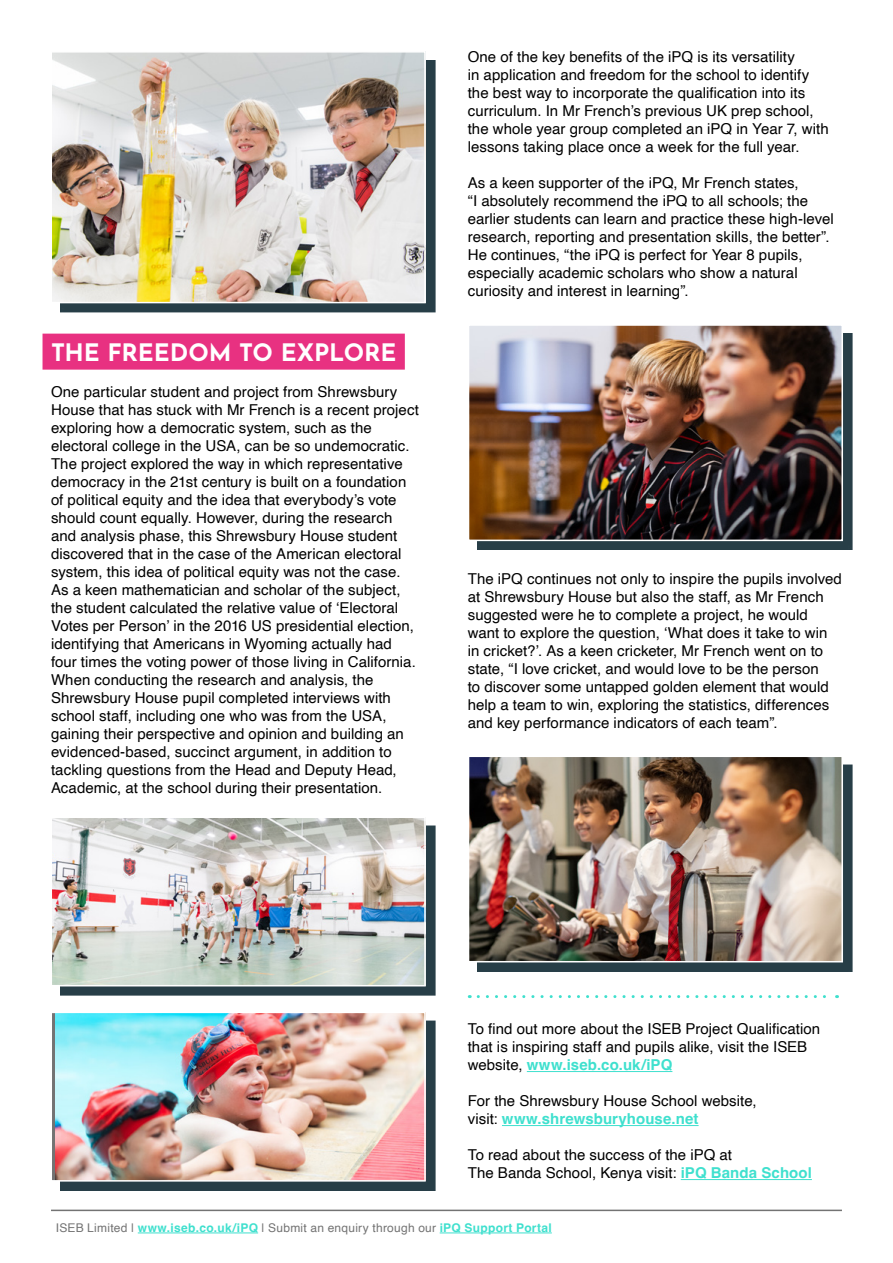
<style>
.page{position:relative;width:893px;height:1263px;background:#fff}
.page>*{position:absolute;margin:0;border:0;box-sizing:border-box;transform-origin:0 0}
.t1{font:700 24px "Josefin Sans";letter-spacing:-.005em;color:#fff}
.t2{font:15px/18px "Helvetica";letter-spacing:.005em;color:#000}
.t3{font:12px "Helvetica";letter-spacing:.02em;color:#737373}
.s1{font-weight:700;color:#3fe0ce}
</style>
<div class="page">
<hr style="left:138px;top:1232px;width:120px;height:1px;background:#3fe0ce">
<hr style="left:440px;top:1232px;width:112px;height:1px;background:#3fe0ce">
<hr style="left:527px;top:1071px;width:145px;height:1px;background:#3fe0ce">
<hr style="left:502px;top:1125px;width:197px;height:1px;background:#3fe0ce">
<hr style="left:681px;top:1179px;width:131px;height:1px;background:#3fe0ce">
<svg style="left:478px;top:995px;width:359px;height:3px"></svg>
<div style="left:43px;top:334px;width:362px;height:36px;background:#e83181"></div>
<div style="left:60px;top:60px;width:375px;height:253px;background:#273e47"></div>
<img style="left:53px;top:54px;width:370px;height:246px">
<div style="left:50px;top:51px;width:376px;height:252px;border:2px solid #fff"></div>
<hr style="left:51px;top:1209px;width:791px;height:2px;background:#737373">
<div style="left:60px;top:826px;width:375px;height:170px;background:#273e47"></div>
<img style="left:53px;top:819px;width:370px;height:164px">
<div style="left:50px;top:816px;width:376px;height:170px;border:2px solid #fff"></div>
<div style="left:60px;top:1021px;width:375px;height:170px;background:#273e47"></div>
<img style="left:56px;top:1014px;width:367px;height:164px">
<div style="left:50px;top:1011px;width:376px;height:170px;border:2px solid #fff"></div>
<div style="left:477px;top:333px;width:376px;height:217px;background:#273e47"></div>
<img style="left:471px;top:327px;width:369px;height:211px">
<div style="left:468px;top:324px;width:375px;height:217px;border:2px solid #fff"></div>
<div style="left:477px;top:765px;width:376px;height:207px;background:#273e47"></div>
<img style="left:471px;top:758px;width:369px;height:201px">
<div style="left:468px;top:755px;width:375px;height:207px;border:2px solid #fff"></div>
<h1 class="t1" style="left:51px;top:335px;width:347px">THE FREEDOM TO EXPLORE</h1>
<p class="t2" style="left:51px;top:383px;width:369px">One particular student and project from Shrewsbury House that has stuck with Mr French is a recent project exploring how a democratic system, such as the electoral college in the USA, can be so undemocratic.<br>The project explored the way in which representative democracy in the 21st century is built on a foundation of political equity and the idea that everybody’s vote should count equally. However, during the research and analysis phase, this Shrewsbury House student discovered that in the case of the American electoral system, this idea of political equity was not the case.<br>As a keen mathematician and scholar of the subject, the student calculated the relative value of ‘Electoral Votes per Person’ in the 2016 US presidential election, identifying that Americans in Wyoming actually had four times the voting power of those living in California.<br>When conducting the research and analysis, the Shrewsbury House pupil completed interviews with school staff, including one who was from the USA, gaining their perspective and opinion and building an evidenced-based, succinct argument, in addition to tackling questions from the Head and Deputy Head, Academic, at the school during their presentation.</p>
<p class="t2" style="left:468px;top:48px;width:363px">One of the key benefits of the iPQ is its versatility<br>in application and freedom for the school to identify the best way to incorporate the qualification into its curriculum. In Mr French’s previous UK prep school, the whole year group completed an iPQ in Year 7, with lessons taking place once a week for the full year.</p>
<p class="t2" style="left:468px;top:174px;width:367px">As a keen supporter of the iPQ, Mr French states,<br>“I absolutely recommend the iPQ to all schools; the earlier students can learn and practice these high-level research, reporting and presentation skills, the better”.<br>He continues, “the iPQ is perfect for Year 8 pupils, especially academic scholars who show a natural curiosity and interest in learning”.</p>
<p class="t2" style="left:468px;top:570px;width:376px">The iPQ continues not only to inspire the pupils involved at Shrewsbury House but also the staff, as Mr French suggested were he to complete a project, he would want to explore the question, ‘What does it take to win in cricket?’. As a keen cricketer, Mr French went on to state, “I love cricket, and would love to be the person<br>to discover some untapped golden element that would help a team to win, exploring the statistics, differences and key performance indicators of each team”.</p>
<p class="t2" style="left:468px;top:1020px;width:354px">To find out more about the ISEB Project Qualification that is inspiring staff and pupils alike, visit the ISEB website, <span class="s1">www.iseb.co.uk/iPQ</span></p>
<p class="t2" style="left:468px;top:1092px;width:290px">For the Shrewsbury House School website, visit: <span class="s1">www.shrewsburyhouse.net</span></p>
<p class="t2" style="left:468px;top:1146px;width:346px">To read about the success of the iPQ at<br>The Banda School, Kenya visit: <span class="s1">iPQ Banda School</span></p>
<p class="t3" style="left:56px;top:1218px;width:497px">ISEB Limited | <span class="s1">www.iseb.co.uk/iPQ</span> | Submit an enquiry through our <span class="s1">iPQ Support Portal</span></p>
</div>
